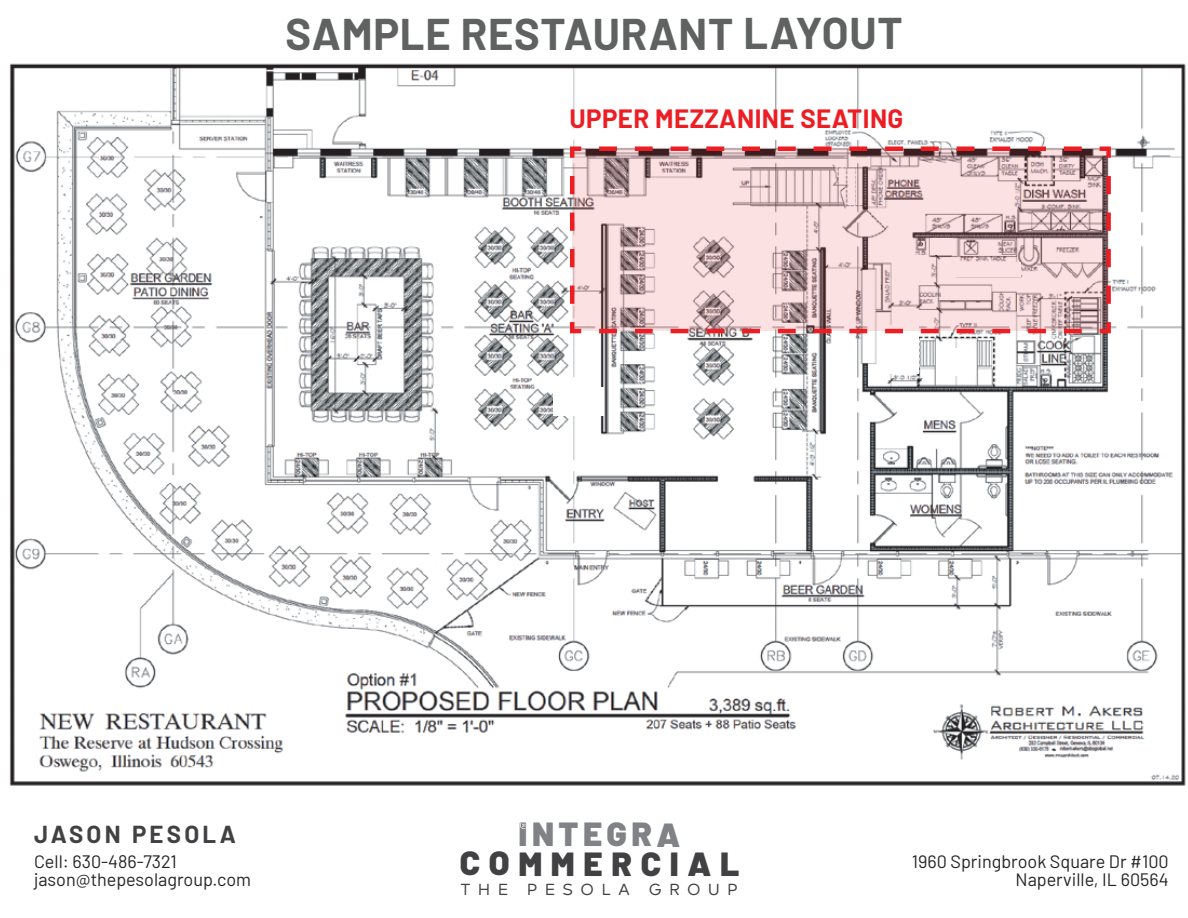
<style>
.page{position:relative;width:1188px;height:918px;background:#fff}
.page>*{position:absolute;margin:0;border:0;box-sizing:border-box;transform-origin:0 0}
.t1{font:700 43.35px "Barlow";letter-spacing:.015em;color:#606161}
.t2{font:900 33.45px "Barlow";letter-spacing:.255em;color:#414042}
.t3{font:900 33.45px "Barlow";letter-spacing:.13em;color:#808285}
.t4{font:700 25.8px "Barlow";letter-spacing:.015em;color:#ed1d24}
.t5{font:700 24px "Barlow";letter-spacing:.135em;color:#414042}
.t6{font:18px/18px "Barlow";color:#252526;text-align:right}
.t7{font:16.05px "Typold";letter-spacing:.45em;color:#414042}
</style>
<div class="page">
<img style="left:9px;top:63px;width:1177px;height:723px">
<div style="left:877px;top:325px;width:41px;height:49px;background:#fff"></div>
<div style="left:937px;top:348px;width:38px;height:28px;background:#fff"></div>
<div style="left:701px;top:497px;width:66px;height:36px;background:#fff"></div>
<svg style="left:572px;top:149px;width:537px;height:182px;background:#e2c7c9"></svg>
<svg style="left:568px;top:318px;width:514px;height:18px;background:#e0b3b6"></svg>
<svg style="left:568px;top:144px;width:18px;height:160px;background:#f0c0c1"></svg>
<svg style="left:599px;top:144px;width:514px;height:18px;background:#bf9193"></svg>
<svg style="left:1095px;top:176px;width:18px;height:160px"></svg>
<div style="left:553px;top:387px;width:51px;height:29px;background:#fff"></div>
<h1 class="t1" style="left:285px;top:2px;width:619px">SAMPLE RESTAURANT LAYOUT</h1>
<h3 class="t4" style="left:570px;top:100px;width:335px">UPPER MEZZANINE SEATING</h3>
<h3 class="t5" style="left:34px;top:816px;width:203px">JASON PESOLA</h3>
<h2 class="t3" style="left:519px;top:809px;width:163px">INTEGRA</h2>
<p class="t6" style="left:34px;top:851px;width:219px;text-align:left">Cell: 630-486-7321 jason@thepesolagroup.com</p>
<h2 class="t2" style="left:460px;top:839px;width:281px">COMMERCIAL</h2>
<p class="t7" style="left:461px;top:877px;width:279px">THE PESOLA GROUP</p>
<p class="t6" style="left:912px;top:851px;width:258px">1960 Springbrook Square Dr #100<br>Naperville, IL 60564</p>
</div>
